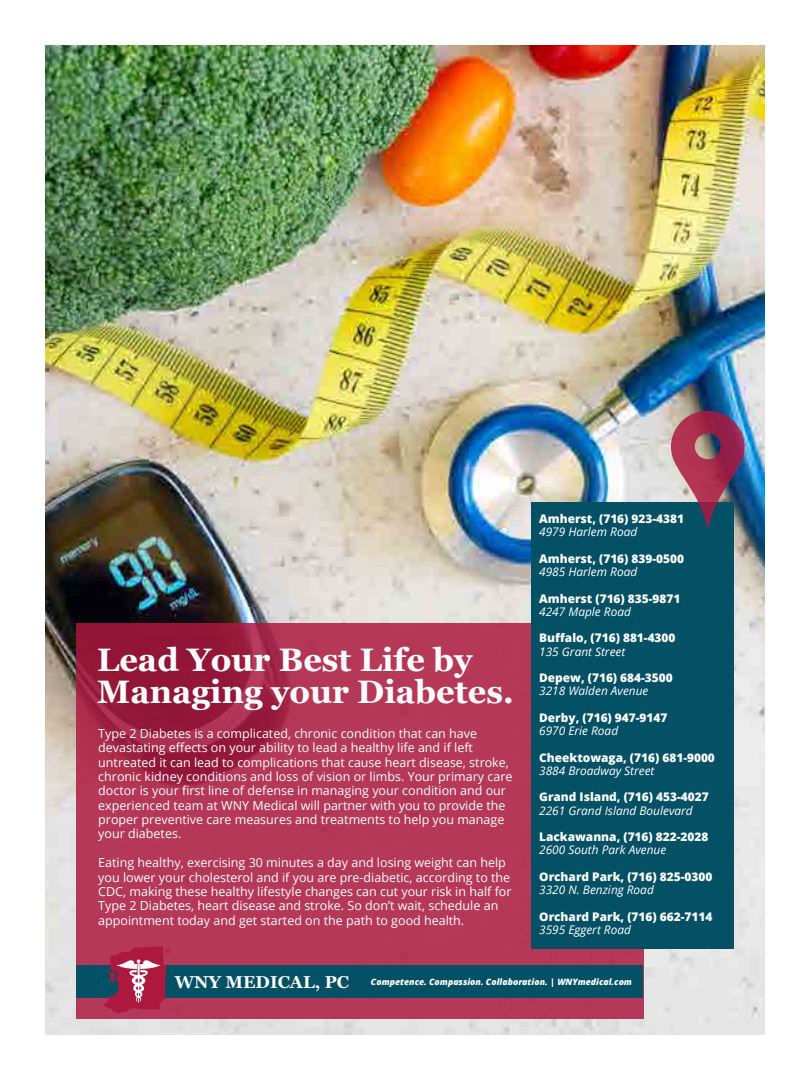
<style>
.page{position:relative;width:810px;height:1080px;background:#fff}
.page>*{position:absolute;margin:0;border:0;box-sizing:border-box;transform-origin:0 0}
.t1{font:700 32.5px/32.5px "Georgia";color:#fff}
.t2{font:700 17.25px "Georgia";color:#fff}
.t3{font:12.5px/14.4px "Open Sans";color:#fff}
.t4{font:800 11.88px "Open Sans";color:#fff}
.t5{font:italic 11.88px "Open Sans";color:#fff}
.t6{font:italic 800 8.75px "Open Sans";color:#fff}
</style>
<div class="page">
<img style="left:45px;top:45px;width:720px;height:990px">
<svg style="left:76px;top:623px;width:567px;height:395px;background:#af3353"></svg>
<div style="left:531px;top:503px;width:203px;height:446px;background:#045064"></div>
<div style="left:76px;top:965px;width:567px;height:32px;background:#045064"></div>
<svg style="left:104px;top:946px;width:63px;height:68px;background:#a83c5c"></svg>
<svg style="left:671px;top:411px;width:74px;height:119px"></svg>
<h1 class="t1" style="left:97px;top:643px;width:418px">Lead Your Best Life by<br>Managing your Diabetes.</h1>
<p class="t3" style="left:98px;top:726px;width:416px">Type 2 Diabetes is a complicated, chronic condition that can have devastating effects on your ability to lead a healthy life and if left untreated it can lead to complications that cause heart disease, stroke, chronic kidney conditions and loss of vision or limbs. Your primary care doctor is your first line of defense in managing your condition and our experienced team at WNY Medical will partner with you to provide the proper preventive care measures and treatments to help you manage your diabetes.</p>
<p class="t3" style="left:98px;top:855px;width:415px">Eating healthy, exercising 30 minutes a day and losing weight can help you lower your cholesterol and if you are pre-diabetic, according to the CDC, making these healthy lifestyle changes can cut your risk in half for Type 2 Diabetes, heart disease and stroke. So don’t wait, schedule an appointment today and get started on the path to good health.</p>
<p class="t4" style="left:539px;top:510px;width:146px">Amherst, (716) 923-4381</p>
<p class="t5" style="left:539px;top:524px;width:100px">4979 Harlem Road</p>
<p class="t4" style="left:539px;top:549px;width:146px">Amherst, (716) 839-0500</p>
<p class="t5" style="left:539px;top:564px;width:100px">4985 Harlem Road</p>
<p class="t4" style="left:539px;top:589px;width:143px">Amherst (716) 835-9871</p>
<p class="t5" style="left:539px;top:603px;width:93px">4247 Maple Road</p>
<p class="t4" style="left:539px;top:629px;width:138px">Buffalo, (716) 881-4300</p>
<p class="t5" style="left:539px;top:643px;width:88px">135 Grant Street</p>
<p class="t4" style="left:539px;top:669px;width:135px">Depew, (716) 684-3500</p>
<p class="t5" style="left:539px;top:683px;width:111px">3218 Walden Avenue</p>
<p class="t4" style="left:539px;top:708px;width:130px">Derby, (716) 947-9147</p>
<p class="t5" style="left:539px;top:723px;width:80px">6970 Erie Road</p>
<p class="t4" style="left:539px;top:748px;width:177px">Cheektowaga, (716) 681-9000</p>
<p class="t5" style="left:539px;top:762px;width:117px">3884 Broadway Street</p>
<p class="t4" style="left:539px;top:788px;width:171px">Grand Island, (716) 453-4027</p>
<p class="t5" style="left:539px;top:802px;width:155px">2261 Grand Island Boulevard</p>
<p class="t4" style="left:539px;top:828px;width:171px">Lackawanna, (716) 822-2028</p>
<p class="t5" style="left:539px;top:842px;width:129px">2600 South Park Avenue</p>
<p class="t4" style="left:539px;top:868px;width:175px">Orchard Park, (716) 825-0300</p>
<p class="t5" style="left:539px;top:882px;width:116px">3320 N. Benzing Road</p>
<p class="t4" style="left:539px;top:907px;width:175px">Orchard Park, (716) 662-7114</p>
<p class="t5" style="left:539px;top:921px;width:93px">3595 Eggert Road</p>
<h2 class="t2" style="left:175px;top:971px;width:176px">WNY MEDICAL, PC</h2>
<p class="t6" style="left:371px;top:975px;width:263px">Competence. Compassion. Collaboration. | WNYmedical.com</p>
</div>
